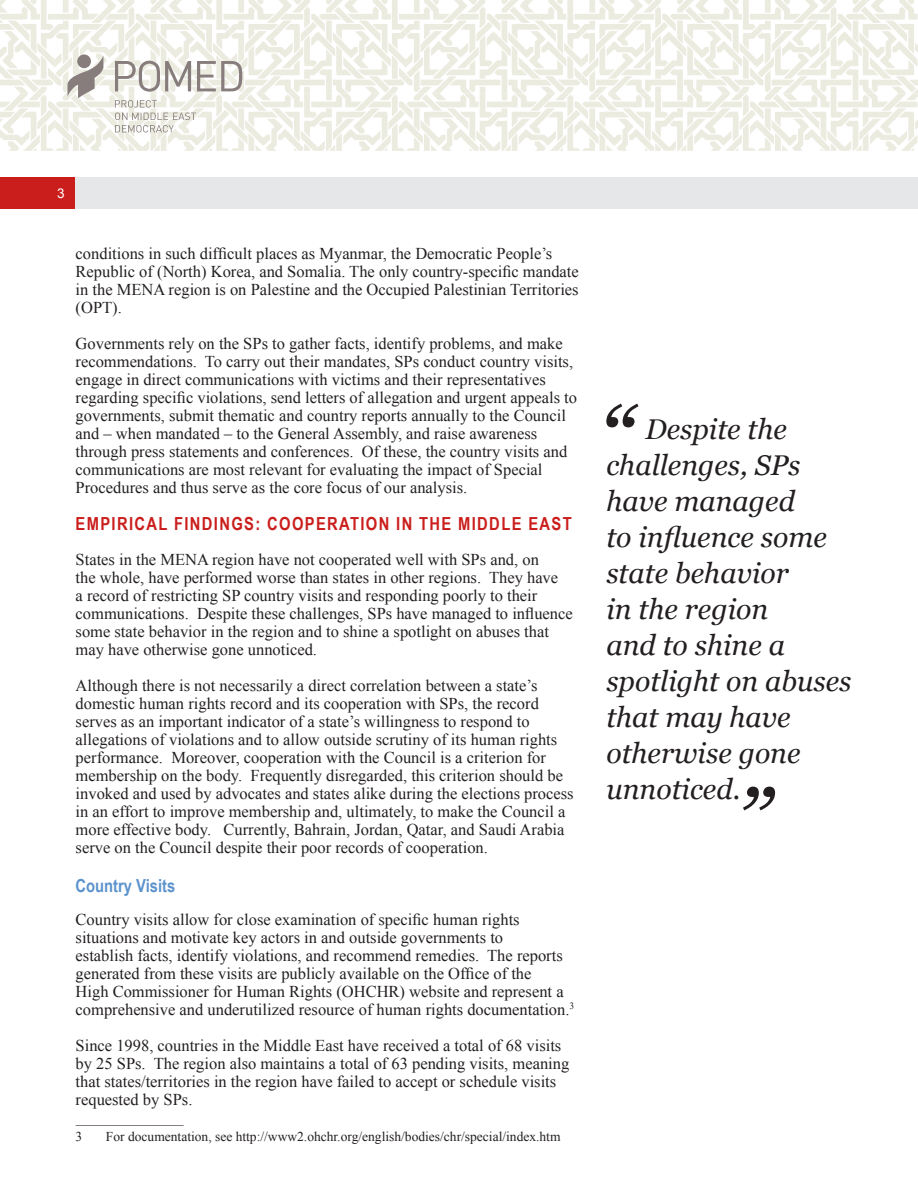
<style>
.page{position:relative;width:918px;height:1188px;background:#fff}
.page>*{position:absolute;margin:0;border:0;box-sizing:border-box;transform-origin:0 0}
.pull_quote{font:italic 28.5px/36px "Georgia";color:#231f20}
.title_subheading{font:700 18px "Arial Narrow";letter-spacing:.075em;color:#ca1e1c}
.title-sidebar_copy{font:700 18px "Arial Narrow";color:#5c93cc}
.timesRoman-11_12txt{font:16.5px/18px "Times New Roman";color:#231f20}
.timesRoman-Footnote{font:16.5px/18px "Times New Roman";color:#231f20}
.timesRoman-Footnote-2{font:13.5px "Times New Roman";color:#231f20}
.t1{font:13.5px "Arial";color:#fff}
</style>
<div class="page">
<div style="left:0;top:177px;width:75px;height:31px;background:#ca1e1c"></div>
<svg style="left:0;top:0;width:918px;height:151px"></svg>
<div style="left:75px;top:177px;width:843px;height:31px;background:#e6e7e9"></div>
<svg style="left:68px;top:54px;width:35px;height:44px"></svg>
<svg style="left:115px;top:61px;width:76px;height:31px"></svg>
<svg style="left:197px;top:61px;width:45px;height:30px"></svg>
<svg style="left:115px;top:100px;width:81px;height:33px"></svg>
<hr style="left:76px;top:1125px;width:108px;height:1px;background:#877d7c">
<svg style="left:606px;top:404px;width:32px;height:23px"></svg>
<svg style="left:743px;top:787px;width:32px;height:23px"></svg>
<p class="t1" style="left:57px;top:185px;width:9px">3</p>
<p class="timesRoman-Footnote" style="left:76px;top:244px;width:505px">conditions in such difficult places as Myanmar, the Democratic People’s Republic of (North) Korea, and Somalia. The only country-specific mandate in the MENA region is on Palestine and the Occupied Palestinian Territories (OPT).</p>
<p class="timesRoman-11_12txt" style="left:76px;top:334px;width:503px">Governments rely on the SPs to gather facts, identify problems, and make recommendations. To carry out their mandates, SPs conduct country visits, engage in direct communications with victims and their representatives regarding specific violations, send letters of allegation and urgent appeals to governments, submit thematic and country reports annually to the Council and – when mandated – to the General Assembly, and raise awareness through press statements and conferences. Of these, the country visits and communications are most relevant for evaluating the impact of Special Procedures and thus serve as the core focus of our analysis.</p>
<p class="title_subheading" style="left:76px;top:510px;width:498px">EMPIRICAL FINDINGS: COOPERATION IN THE MIDDLE EAST</p>
<p class="timesRoman-11_12txt" style="left:76px;top:550px;width:499px">States in the MENA region have not cooperated well with SPs and, on<br>the whole, have performed worse than states in other regions. They have<br>a record of restricting SP country visits and responding poorly to their communications. Despite these challenges, SPs have managed to influence some state behavior in the region and to shine a spotlight on abuses that may have otherwise gone unnoticed.</p>
<p class="timesRoman-11_12txt" style="left:76px;top:676px;width:500px">Although there is not necessarily a direct correlation between a state’s domestic human rights record and its cooperation with SPs, the record serves as an important indicator of a state’s willingness to respond to allegations of violations and to allow outside scrutiny of its human rights performance. Moreover, cooperation with the Council is a criterion for membership on the body. Frequently disregarded, this criterion should be invoked and used by advocates and states alike during the elections process in an effort to improve membership and, ultimately, to make the Council a more effective body. Currently, Bahrain, Jordan, Qatar, and Saudi Arabia serve on the Council despite their poor records of cooperation.</p>
<p class="title-sidebar_copy" style="left:76px;top:872px;width:101px">COUNTRY VISITS</p>
<p class="timesRoman-11_12txt" style="left:76px;top:910px;width:500px">Country visits allow for close examination of specific human rights situations and motivate key actors in and outside governments to<br>establish facts, identify violations, and recommend remedies. The reports generated from these visits are publicly available on the Office of the<br>High Commissioner for Human Rights (OHCHR) website and represent a comprehensive and underutilized resource of human rights documentation.<sup>3</sup></p>
<p class="timesRoman-11_12txt" style="left:76px;top:1036px;width:495px">Since 1998, countries in the Middle East have received a total of 68 visits by 25 SPs. The region also maintains a total of 63 pending visits, meaning that states/territories in the region have failed to accept or schedule visits requested by SPs.</p>
<p class="timesRoman-Footnote-2" style="left:76px;top:1127px;width:8px">3</p>
<p class="timesRoman-Footnote-2" style="left:106px;top:1127px;width:456px">For documentation, see http://www2.ohchr.org/english/bodies/chr/special/index.htm</p>
<p class="pull_quote" style="left:606px;top:412px;width:247px;text-indent:39px">Despite the challenges, SPs have managed<br>to influence some state behavior<br>in the region<br>and to shine a spotlight on abuses that may have otherwise gone unnoticed.</p>
</div>
